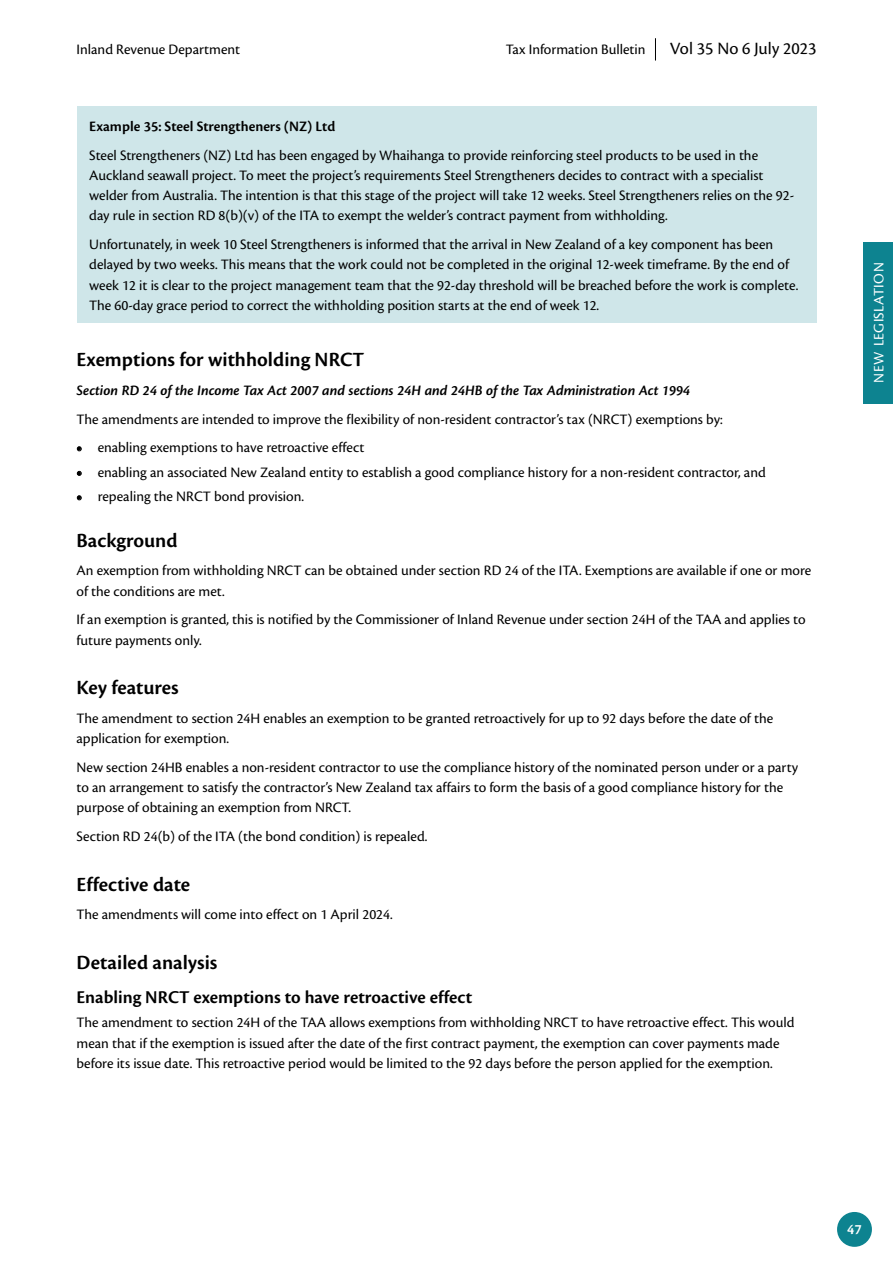
<style>
.page{position:relative;width:893px;height:1263px;background:#fff}
.page>*{position:absolute;margin:0;border:0;box-sizing:border-box;transform-origin:0 0}
.t1{font:600 21px "Cronos Pro";color:#000}
.t2{font:600 18.75px "Cronos Pro";color:#000}
.t3{font:18px "Cronos Pro";color:#000}
.t4{font:15px/20.2px "Cronos Pro";color:#000}
.t5{font:italic 600 15px "Cronos Pro";color:#000}
.t6{font:600 15px "Cronos Pro";color:#000}
.t7{font:15px "Cronos Pro";letter-spacing:.025em;color:#fff}
.t8{font:600 15px "Cronos Pro";color:#fff}
.s1{font-weight:700}
</style>
<div class="page">
<div style="left:863px;top:242px;width:30px;height:162px;background:#0d8390"></div>
<div style="left:77px;top:106px;width:739px;height:217px;background:#cfe6e9"></div>
<svg style="left:655px;top:38px;width:1px;height:23px"></svg>
<div style="left:837px;top:1212px;width:35px;height:35px;background:#0d8390;border-radius:50%"></div>
<p class="t4" style="left:77px;top:39px;width:165px">Inland Revenue Department</p>
<p class="t3" style="left:670px;top:38px;width:148px">Vol 35 No 6 July 2023</p>
<p class="t4" style="left:506px;top:39px;width:141px">Tax Information Bulletin</p>
<p class="t6" style="left:89px;top:117px;width:248px">Example 35: Steel Strengtheners (NZ) Ltd</p>
<p class="t4" style="left:89px;top:145px;width:706px">Steel Strengtheners (NZ) Ltd has been engaged by Whaihanga to provide reinforcing steel products to be used in the Auckland seawall project. To meet the project’s requirements Steel Strengtheners decides to contract with a specialist welder from Australia. The intention is that this stage of the project will take 12 weeks. Steel Strengtheners relies on the 92- day rule in section RD 8(b)(v) of the ITA to exempt the welder’s contract payment from withholding.</p>
<p class="t4" style="left:89px;top:234px;width:710px">Unfortunately, in week 10 Steel Strengtheners is informed that the arrival in New Zealand of a key component has been delayed by two weeks. This means that the work could not be completed in the original 12-week timeframe. By the end of week 12 it is clear to the project management team that the 92-day threshold will be breached before the work is complete.<br>The 60-day grace period to correct the withholding position starts at the end of week 12.</p>
<h1 class="t1" style="left:77px;top:347px;width:289px">Exemptions for withholding NRCT</h1>
<p class="t5" style="left:77px;top:382px;width:615px">Section RD 24 of the Income Tax Act 2007 and sections 24H and 24HB of the Tax Administration Act 1994</p>
<p class="t4" style="left:77px;top:409px;width:648px">The amendments are intended to improve the flexibility of non-resident contractor’s tax (NRCT) exemptions by:</p>
<p class="t4" style="left:77px;top:438px;width:289px"><span class="s1">•</span> enabling exemptions to have retroactive effect</p>
<p class="t4" style="left:77px;top:462px;width:691px"><span class="s1">•</span> enabling an associated New Zealand entity to establish a good compliance history for a non-resident contractor, and</p>
<p class="t4" style="left:77px;top:487px;width:229px"><span class="s1">•</span> repealing the NRCT bond provision.</p>
<h1 class="t1" style="left:77px;top:528px;width:103px">Background</h1>
<p class="t4" style="left:77px;top:561px;width:736px">An exemption from withholding NRCT can be obtained under section RD 24 of the ITA. Exemptions are available if one or more of the conditions are met.</p>
<p class="t4" style="left:77px;top:610px;width:730px">If an exemption is granted, this is notified by the Commissioner of Inland Revenue under section 24H of the TAA and applies to future payments only.</p>
<h1 class="t1" style="left:77px;top:675px;width:104px">Key features</h1>
<p class="t4" style="left:77px;top:708px;width:698px">The amendment to section 24H enables an exemption to be granted retroactively for up to 92 days before the date of the application for exemption.</p>
<p class="t4" style="left:77px;top:757px;width:723px">New section 24HB enables a non-resident contractor to use the compliance history of the nominated person under or a party to an arrangement to satisfy the contractor’s New Zealand tax affairs to form the basis of a good compliance history for the purpose of obtaining an exemption from NRCT.</p>
<p class="t4" style="left:77px;top:826px;width:352px">Section RD 24(b) of the ITA (the bond condition) is repealed.</p>
<h1 class="t1" style="left:77px;top:872px;width:115px">Effective date</h1>
<p class="t4" style="left:77px;top:905px;width:318px">The amendments will come into effect on 1 April 2024.</p>
<h1 class="t1" style="left:77px;top:950px;width:142px">Detailed analysis</h1>
<p class="t2" style="left:77px;top:986px;width:397px">Enabling NRCT exemptions to have retroactive effect</p>
<p class="t4" style="left:77px;top:1012px;width:720px">The amendment to section 24H of the TAA allows exemptions from withholding NRCT to have retroactive effect. This would mean that if the exemption is issued after the date of the first contract payment, the exemption can cover payments made before its issue date. This retroactive period would be limited to the 92 days before the person applied for the exemption.</p>
<p class="t7" style="left:870px;top:383px;width:122px;rotate:-90deg">NEW LEGISLATION</p>
<p class="t8" style="left:847px;top:1220px;width:16px">47</p>
</div>
